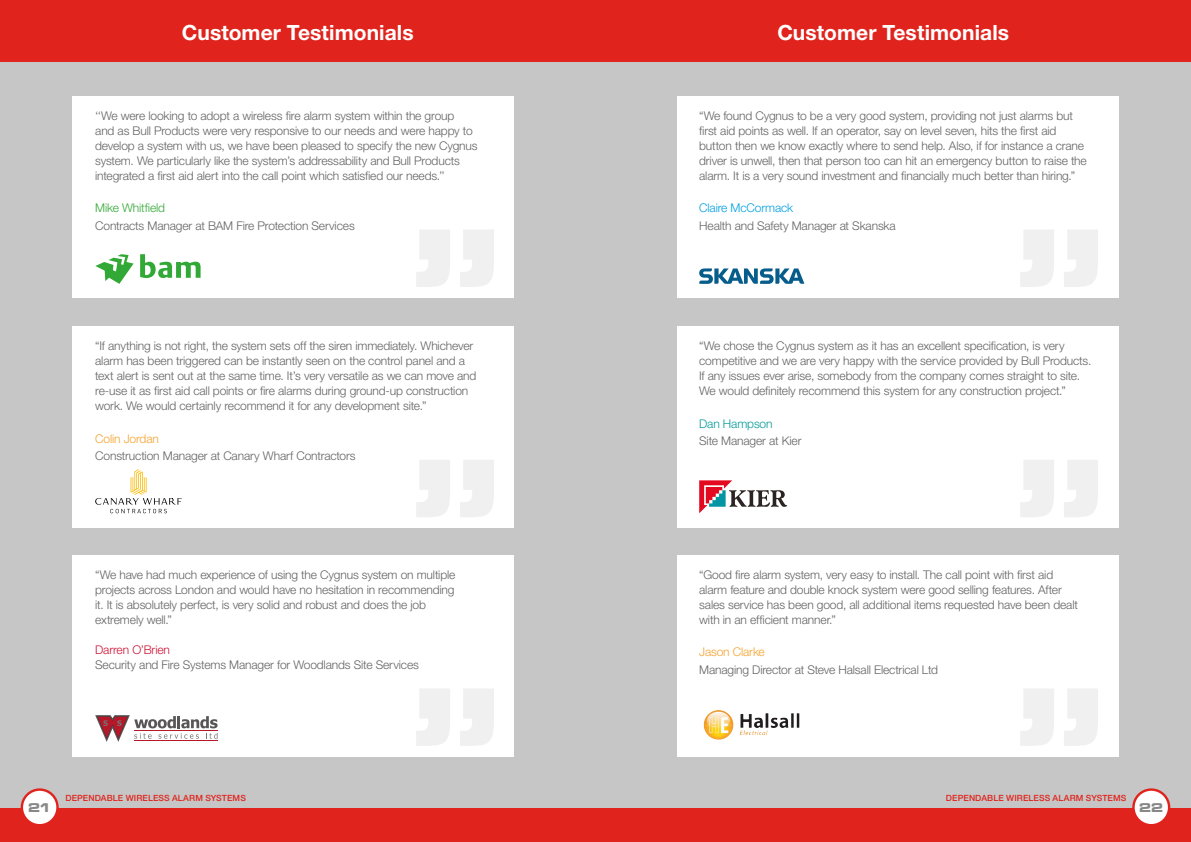
<style>
.page{position:relative;width:1191px;height:842px;background:#fff}
.page>*{position:absolute;margin:0;border:0;box-sizing:border-box;transform-origin:0 0}
.t1{font:700 21px "Helvetica Neue LT Pro";letter-spacing:.005em;color:#fff}
.t2{font:700 expanded 13.1px "Microgramma DOT";color:#878787}
.t3{font:300 12px/15px "Helvetica Neue LT Pro";letter-spacing:-.01em;color:#646363}
.t4{font:300 12px "Helvetica Neue LT Pro";letter-spacing:-.01em;color:#f6a22d}
.t5{font:300 12px "Helvetica Neue LT Pro";letter-spacing:-.01em;color:#009fe3}
.t6{font:300 12px "Helvetica Neue LT Pro";letter-spacing:-.01em;color:#32a936}
.t7{font:300 12px "Helvetica Neue LT Pro";letter-spacing:-.01em;color:#cc1236}
.t8{font:300 12px "Helvetica Neue LT Pro";letter-spacing:-.01em;color:#06999a}
.t9{font:500 8.6px "Helvetica Neue LT Pro";letter-spacing:.015em;color:#e0241d}
</style>
<div class="page">
<div style="left:595px;top:0;width:596px;height:62px;background:#e0241d"></div>
<div style="left:0;top:0;width:595px;height:62px;background:#e0241d"></div>
<div style="left:0;top:62px;width:1191px;height:780px;background:#c6c6c6"></div>
<div style="left:73px;top:96px;width:441px;height:201px;background:#fff"></div>
<div style="left:676px;top:96px;width:442px;height:201px;background:#fff"></div>
<svg style="left:95px;top:254px;width:106px;height:30px"></svg>
<svg style="left:416px;top:230px;width:78px;height:57px"></svg>
<svg style="left:1020px;top:230px;width:78px;height:57px"></svg>
<svg style="left:699px;top:268px;width:105px;height:16px"></svg>
<div style="left:73px;top:327px;width:441px;height:201px;background:#fff"></div>
<div style="left:676px;top:327px;width:442px;height:201px;background:#fff"></div>
<svg style="left:416px;top:460px;width:78px;height:57px"></svg>
<svg style="left:1020px;top:460px;width:78px;height:57px"></svg>
<svg style="left:699px;top:480px;width:88px;height:33px"></svg>
<svg style="left:95px;top:469px;width:87px;height:44px"></svg>
<div style="left:73px;top:555px;width:441px;height:201px;background:#fff"></div>
<div style="left:676px;top:555px;width:442px;height:201px;background:#fff"></div>
<svg style="left:416px;top:689px;width:78px;height:57px"></svg>
<svg style="left:1020px;top:689px;width:78px;height:57px"></svg>
<svg style="left:95px;top:715px;width:122px;height:27px"></svg>
<img style="left:703px;top:710px;width:14px;height:30px">
<div style="left:0;top:808px;width:595px;height:34px;background:#e0241d"></div>
<div style="left:595px;top:808px;width:596px;height:34px;background:#e0241d"></div>
<div style="left:22px;top:789px;width:36px;height:36px;background:#fff;border-radius:50%"></div>
<div style="left:21px;top:788px;width:38px;height:38px;border:2px solid #e0241d;border-radius:50%"></div>
<div style="left:1133px;top:789px;width:36px;height:36px;background:#fff;border-radius:50%"></div>
<div style="left:1132px;top:788px;width:38px;height:38px;border:2px solid #e0241d;border-radius:50%"></div>
<h1 class="t1" style="left:182px;top:19px;width:233px">Customer Testimonials</h1>
<h1 class="t1" style="left:777px;top:19px;width:233px">Customer Testimonials</h1>
<p class="t3" style="left:95px;top:108px;width:384px">‘‘We were looking to adopt a wireless fire alarm system within the group<br>and as Bull Products were very responsive to our needs and were happy to develop a system with us, we have been pleased to specify the new Cygnus system. We particularly like the system’s addressability and Bull Products integrated a first aid alert into the call point which satisfied our needs.’’</p>
<p class="t6" style="left:95px;top:201px;width:71px">Mike Whitfield</p>
<p class="t3" style="left:95px;top:218px;width:261px">Contracts Manager at BAM Fire Protection Services</p>
<p class="t3" style="left:95px;top:338px;width:383px">“If anything is not right, the system sets off the siren immediately. Whichever alarm has been triggered can be instantly seen on the control panel and a text alert is sent out at the same time. It’s very versatile as we can move and re-use it as first aid call points or fire alarms during ground-up construction work. We would certainly recommend it for any development site.”</p>
<p class="t4" style="left:95px;top:431px;width:65px">Colin Jordan</p>
<p class="t3" style="left:95px;top:448px;width:262px">Construction Manager at Canary Wharf Contractors</p>
<p class="t3" style="left:95px;top:566px;width:362px">“We have had much experience of using the Cygnus system on multiple projects across London and would have no hesitation in recommending it. It is absolutely perfect, is very solid and robust and does the job extremely well.”</p>
<p class="t7" style="left:95px;top:642px;width:76px">Darren O’Brien</p>
<p class="t3" style="left:95px;top:656px;width:325px">Security and Fire Systems Manager for Woodlands Site Services</p>
<p class="t3" style="left:699px;top:108px;width:389px">“We found Cygnus to be a very good system, providing not just alarms but first aid points as well. If an operator, say on level seven, hits the first aid button then we know exactly where to send help. Also, if for instance a crane driver is unwell, then that person too can hit an emergency button to raise the alarm. It is a very sound investment and financially much better than hiring.”</p>
<p class="t5" style="left:699px;top:201px;width:95px">Claire McCormack</p>
<p class="t3" style="left:699px;top:218px;width:198px">Health and Safety Manager at Skanska</p>
<p class="t3" style="left:699px;top:338px;width:394px">“We chose the Cygnus system as it has an excellent specification, is very competitive and we are very happy with the service provided by Bull Products.<br>If any issues ever arise, somebody from the company comes straight to site.<br>We would definitely recommend this system for any construction project.”</p>
<p class="t8" style="left:699px;top:416px;width:75px">Dan Hampson</p>
<p class="t3" style="left:699px;top:433px;width:104px">Site Manager at Kier</p>
<p class="t3" style="left:699px;top:566px;width:380px">“Good fire alarm system, very easy to install. The call point with first aid alarm feature and double knock system were good selling features. After sales service has been good, all additional items requested have been dealt with in an efficient manner.”</p>
<p class="t4" style="left:699px;top:645px;width:67px">Jason Clarke</p>
<p class="t3" style="left:699px;top:662px;width:240px">Managing Director at Steve Halsall Electrical Ltd</p>
<p class="t2" style="left:28px;top:799px;width:25px">21</p>
<p class="t9" style="left:65px;top:792px;width:182px">DEPENDABLE WIRELESS ALARM SYSTEMS</p>
<p class="t9" style="left:946px;top:792px;width:182px">DEPENDABLE WIRELESS ALARM SYSTEMS</p>
<p class="t2" style="left:1139px;top:799px;width:25px">22</p>
</div>
